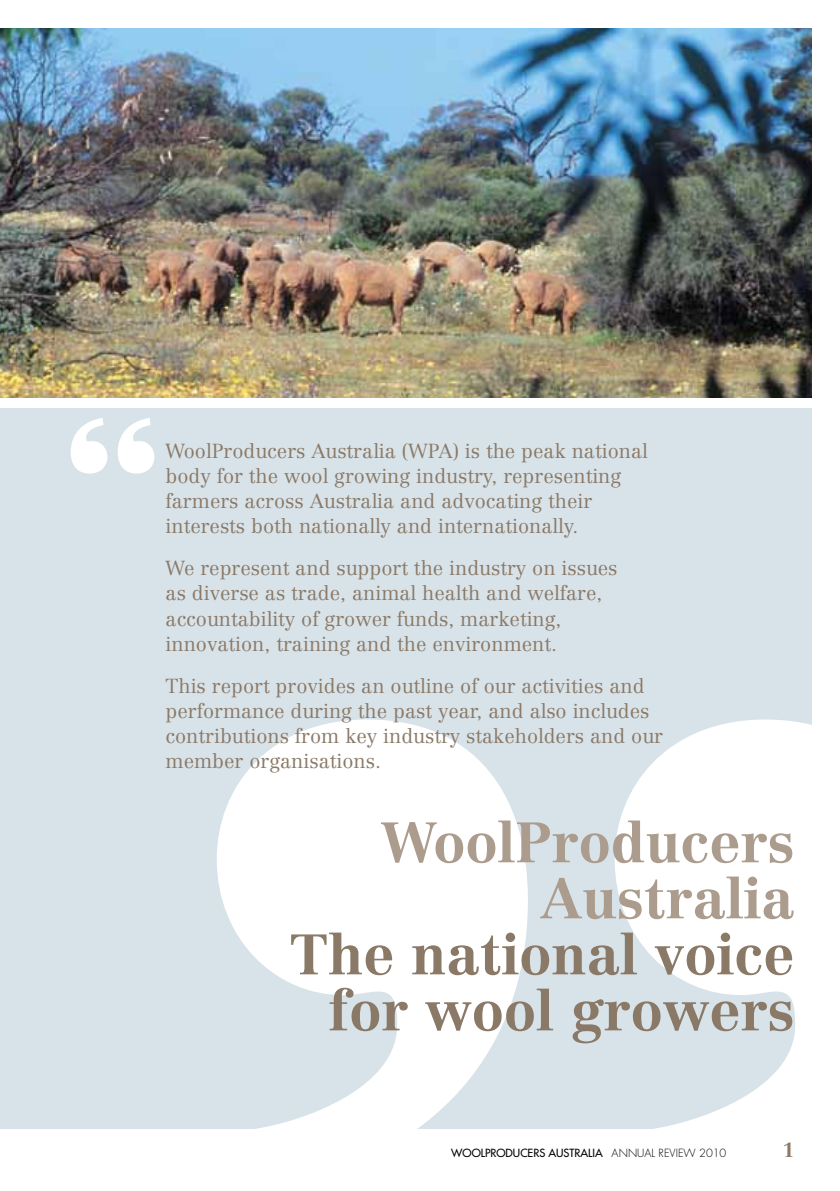
<style>
.page{position:relative;width:840px;height:1191px;background:#fff}
.page>*{position:absolute;margin:0;border:0;box-sizing:border-box;transform-origin:0 0}
.t1{font:700 56px/56px "Centennial CE";color:#8a7967;text-align:right}
.t2{font:700 56px/56px "Centennial CE";color:#ab9c8d;text-align:right}
.t3{font:300 20px/25px "Centennial CE";color:#8a7967}
.t4{font:700 20px "Centennial CE";color:#8a7967}
.t5{font:11px "Futura";color:#000}
.s1{font-weight:300}
</style>
<div class="page">
<div style="left:0;top:408px;width:811px;height:720px;background:#d8e3e9"></div>
<svg style="left:217px;top:719px;width:595px;height:410px;fill:#fff"></svg>
<img style="left:0;top:28px;width:811px;height:369px">
<svg style="left:71px;top:418px;width:83px;height:55px"></svg>
<p class="t3" style="left:165px;top:438px;width:483px">WoolProducers Australia (WPA) is the peak national body for the wool growing industry, representing farmers across Australia and advocating their interests both nationally and internationally.</p>
<p class="t3" style="left:165px;top:555px;width:453px">We represent and support the industry on issues as diverse as trade, animal health and welfare, accountability of grower funds, marketing, innovation, training and the environment.</p>
<p class="t3" style="left:165px;top:672px;width:499px">This report provides an outline of our activities and performance during the past year, and also includes contributions from key industry stakeholders and our member organisations.</p>
<h1 class="t2" style="left:381px;top:814px;width:414px">WoolProducers<br>Australia</h1>
<h1 class="t1" style="left:289px;top:926px;width:506px">The national voice for wool growers</h1>
<p class="t5" style="left:451px;top:1145px;width:276px">WOOLPRODUCERS AUSTRALIA <span class="s1">ANNUAL REVIEW 2010</span></p>
<p class="t4" style="left:782px;top:1137px;width:13px">1</p>
</div>
